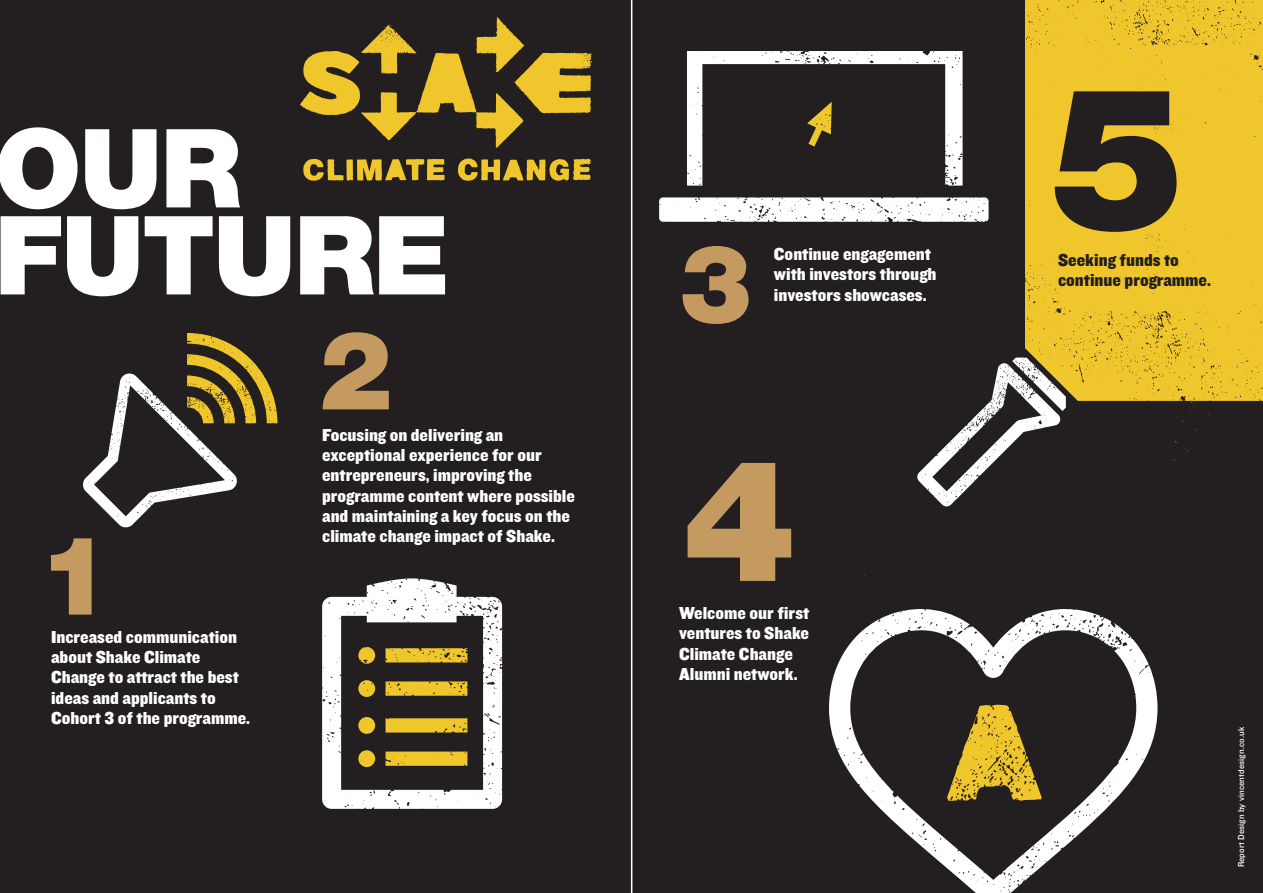
<style>
.page{position:relative;width:1263px;height:893px;background:#231f20}
.page>*{position:absolute;margin:0;border:0;box-sizing:border-box;transform-origin:0 0}
.t1{font:900 199.5px "Helvetica Neue LT";color:#231f20}
.t2{font:900 169.5px "Helvetica Neue LT";color:#c49a60}
.t3{font:900 109.5px/87px "Helvetica Neue LT";letter-spacing:-.02em;color:#fff}
.t4{font:900 109.5px "Helvetica Neue LT";color:#c49a60}
.t5{font:18px/20.2px "Knockout HTF71 Full Middlewt";color:#fff}
.t6{font:18px/20.2px "Knockout HTF71 Full Middlewt";color:#231f20}
.t7{font:9px "Knockout HTF31 Junior Middlewt";letter-spacing:.01em;color:#fff}
</style>
<div class="page">
<hr style="left:631px;top:0;width:1px;height:893px;background:#fff">
<svg style="left:83px;top:333px;width:194px;height:195px"></svg>
<svg style="left:322px;top:578px;width:180px;height:231px"></svg>
<svg style="left:659px;top:197px;width:329px;height:25px;background:#f0f0f0"></svg>
<svg style="left:687px;top:51px;width:275px;height:135px"></svg>
<svg style="left:829px;top:609px;width:328px;height:284px"></svg>
<svg style="left:947px;top:704px;width:95px;height:98px"></svg>
<svg style="left:300px;top:17px;width:292px;height:131px"></svg>
<svg style="left:458px;top:158px;width:133px;height:23px"></svg>
<svg style="left:303px;top:159px;width:142px;height:22px"></svg>
<svg style="left:1182px;top:402px;width:32px;height:20px"></svg>
<svg style="left:917px;top:358px;width:149px;height:148px"></svg>
<svg style="left:1025px;top:311px;width:238px;height:90px;background:#e4be32"></svg>
<div style="left:1025px;top:233px;width:238px;height:78px;background:#efc62c"></div>
<div style="left:1025px;top:0;width:238px;height:233px;background:#efc62c"></div>
<p class="t3" style="left:-6px;top:124px;width:457px">OUR<br>FUTURE</p>
<p class="t4" style="left:38px;top:510px;width:75px">1</p>
<p class="t5" style="left:51px;top:627px;width:201px">Increased communication about Shake Climate<br>Change to attract the best ideas and applicants to<br>Cohort 3 of the programme.</p>
<p class="t4" style="left:319px;top:305px;width:75px">2</p>
<p class="t5" style="left:322px;top:425px;width:254px">Focusing on delivering an exceptional experience for our entrepreneurs, improving the programme content where possible and maintaining a key focus on the climate change impact of Shake.</p>
<p class="t4" style="left:679px;top:219px;width:75px">3</p>
<p class="t5" style="left:774px;top:245px;width:164px">Continue engagement with investors through investors showcases.</p>
<p class="t2" style="left:682px;top:419px;width:115px">4</p>
<p class="t5" style="left:679px;top:603px;width:132px">Welcome our first ventures to Shake<br>Climate Change<br>Alumni network.</p>
<p class="t1" style="left:1052px;top:40px;width:135px">5</p>
<p class="t6" style="left:1058px;top:250px;width:154px">Seeking funds to continue programme.</p>
<p class="t7" style="left:1236px;top:867px;width:142px;rotate:-90deg">Report Design by vincentdesign.co.uk</p>
</div>
